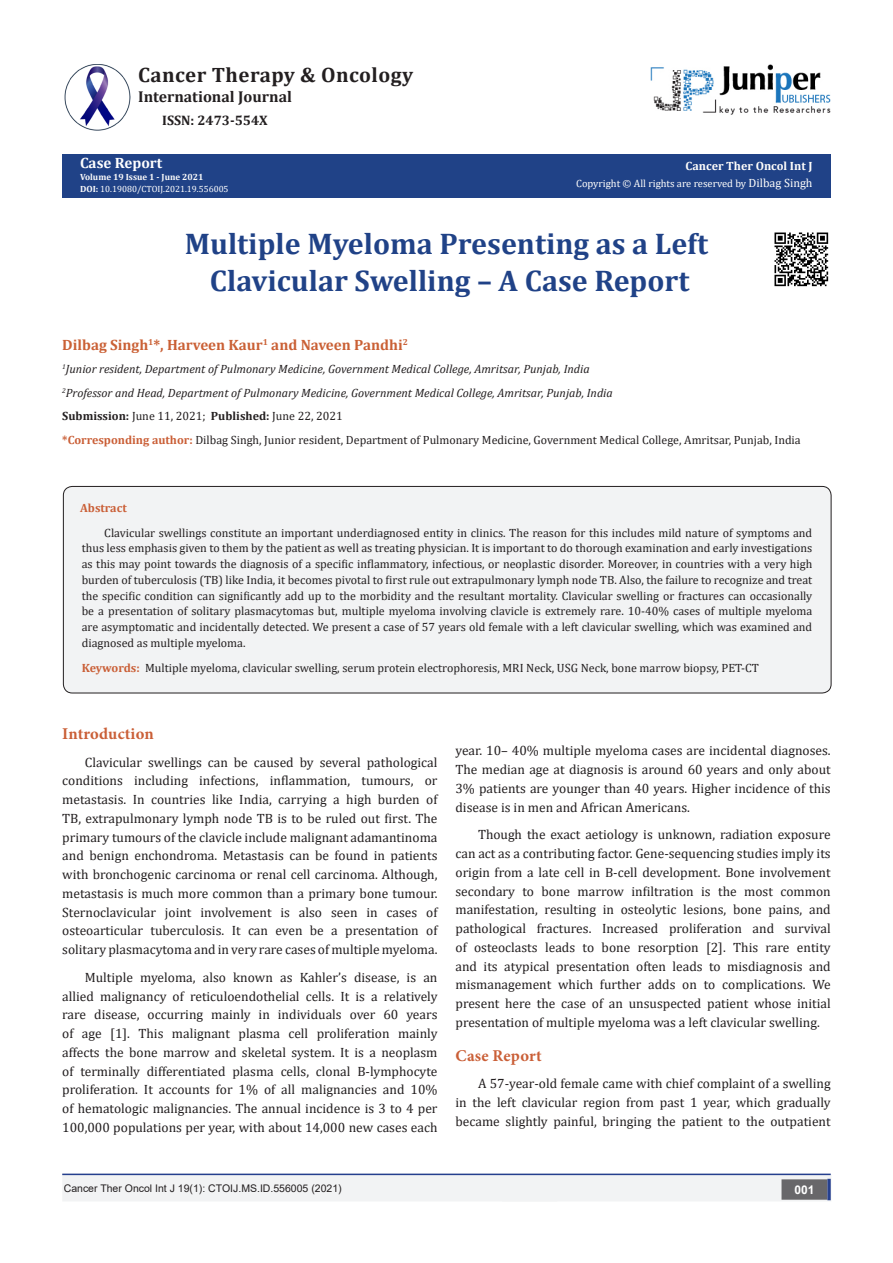
<style>
.page{position:relative;width:893px;height:1263px;background:#fff}
.page>*{position:absolute;margin:0;border:0;box-sizing:border-box;transform-origin:0 0}
.t1{font:700 30px "Cambria";color:#204287}
.t2{font:700 20.85px "Cambria";letter-spacing:.02em;color:#231f20}
.t3{font:700 16.5px "Minion Pro";letter-spacing:.01em;color:#ca5f37}
.t4{font:700 15.75px "Cambria";color:#231f20}
.t5{font:700 15px "Cambria";color:#ca6035}
.t6{font:700 15px "Cambria";color:#fff}
.t7{font:700 13.8px "Cambria";color:#231f20}
.t8{font:13.5px/18.8px "Cambria";color:#231f20;text-align:justify}
.List_Paragraph{font:12px/15.8px "Cambria";color:#231f20;text-align:justify}
.t9{font:italic 12px "Cambria";color:#231f20}
.t10{font:700 12px "Cambria";color:#fffefc}
.t11{font:700 12px "Cambria";color:#ca5f37}
.t12{font:700 12px "Arial";color:#fff}
.t13{font:10.5px "Arial";color:#231f20}
.t14{font:10.5px "Cambria";color:#fffefc}
.t15{font:9px "Cambria";color:#fff}
.t16{font:700 9px "Cambria";color:#fcfcfc}
.s1{font-weight:700;color:#fcfcfc}
.s2{font-weight:700}
.s3{font-size:12px}
.s4{font-weight:700;color:#ca5f37}
</style>
<div class="page">
<div style="left:62px;top:154px;width:768px;height:44px;background:#204287"></div>
<div style="left:63px;top:1175px;width:493px;height:26px;background:#f2f3f4"></div>
<div style="left:62px;top:1174px;width:495px;height:27px;border:2px solid #f2f3f4"></div>
<div style="left:502px;top:1174px;width:329px;height:27px;background:#f2f3f4;border:2px solid #f2f3f4"></div>
<div style="left:782px;top:1180px;width:45px;height:19px;background:#68676a"></div>
<div style="left:781px;top:1179px;width:46px;height:21px;border:2px solid #68676a"></div>
<svg style="left:827px;top:1179px;width:4px;height:21px"></svg>
<img style="left:651px;top:64px;width:180px;height:51px">
<img style="left:64px;top:64px;width:66px;height:66px">
<hr style="left:62px;top:1173px;width:769px;height:2px;background:#253f8e">
<img style="left:774px;top:232px;width:55px;height:55px">
<div style="left:63px;top:486px;width:768px;height:207px;background:#f2f3f4;border-radius:9px"></div>
<div style="left:63px;top:486px;width:768px;height:207px;border:1px solid #231f20;border-radius:9px"></div>
<p class="t2" style="left:138px;top:60px;width:276px">Cancer Therapy &amp; Oncology</p>
<p class="t4" style="left:138px;top:86px;width:155px">International Journal</p>
<p class="t7" style="left:162px;top:110px;width:107px">ISSN: 2473-554X</p>
<p class="t6" style="left:80px;top:152px;width:84px">Case Report</p>
<p class="t16" style="left:80px;top:171px;width:125px">Volume 19 Issue 1 - June 2021</p>
<p class="t15" style="left:80px;top:184px;width:150px"><span class="s1">DOI</span><span class="s2">:</span> 10.19080/CTOIJ.2021.19.556005</p>
<p class="t10" style="left:686px;top:157px;width:128px">Cancer Ther Oncol Int J</p>
<p class="t14" style="left:576px;top:178px;width:238px">Copyright © All rights are reserved by <span class="s3">Dilbag Singh</span></p>
<p class="t1" style="left:185px;top:222px;width:525px">Multiple Myeloma Presenting as a Left</p>
<p class="t1" style="left:210px;top:260px;width:481px">Clavicular Swelling – A Case Report</p>
<p class="t5" style="left:62px;top:334px;width:347px">Dilbag Singh<sup>1</sup>*, Harveen Kaur<sup>1</sup> and Naveen Pandhi<sup>2</sup></p>
<p class="t9" style="left:62px;top:361px;width:529px"><sup>1</sup>Junior resident, Department of Pulmonary Medicine, Government Medical College, Amritsar, Punjab, India</p>
<p class="t9" style="left:62px;top:384px;width:552px"><sup>2</sup>Professor and Head, Department of Pulmonary Medicine, Government Medical College, Amritsar, Punjab, India</p>
<p class="List_Paragraph" style="left:62px;top:408px;width:282px"><span class="s2">Submission:</span> June 11, 2021; <span class="s2">Published:</span> June 22, 2021</p>
<p class="List_Paragraph" style="left:62px;top:431px;width:740px"><span class="s4">*Corresponding author:</span> Dilbag Singh, Junior resident, Department of Pulmonary Medicine, Government Medical College, Amritsar, Punjab, India</p>
<p class="t11" style="left:80px;top:499px;width:48px">Abstract</p>
<p class="List_Paragraph" style="left:82px;top:525px;width:732px;text-indent:22px">Clavicular swellings constitute an important underdiagnosed entity in clinics. The reason for this includes mild nature of symptoms and thus less emphasis given to them by the patient as well as treating physician. It is important to do thorough examination and early investigations as this may point towards the diagnosis of a specific inflammatory, infectious, or neoplastic disorder. Moreover, in countries with a very high burden of tuberculosis (TB) like India, it becomes pivotal to first rule out extrapulmonary lymph node TB. Also, the failure to recognize and treat the specific condition can significantly add up to the morbidity and the resultant mortality. Clavicular swelling or fractures can occasionally be a presentation of solitary plasmacytomas but, multiple myeloma involving clavicle is extremely rare. 10-40% cases of multiple myeloma are asymptomatic and incidentally detected. We present a case of 57 years old female with a left clavicular swelling, which was examined and diagnosed as multiple myeloma.</p>
<p class="List_Paragraph" style="left:82px;top:660px;width:679px"><span class="s4">Keywords:</span> Multiple myeloma, clavicular swelling, serum protein electrophoresis, MRI Neck, USG Neck, bone marrow biopsy, PET-CT</p>
<p class="t3" style="left:62px;top:722px;width:93px">Introduction</p>
<p class="t8" style="left:62px;top:752px;width:377px;text-indent:22px">Clavicular swellings can be caused by several pathological conditions including infections, inflammation, tumours, or metastasis. In countries like India, carrying a high burden of TB, extrapulmonary lymph node TB is to be ruled out first. The primary tumours of the clavicle include malignant adamantinoma and benign enchondroma. Metastasis can be found in patients with bronchogenic carcinoma or renal cell carcinoma. Although, metastasis is much more common than a primary bone tumour.<br>Sternoclavicular joint involvement is also seen in cases of osteoarticular tuberculosis. It can even be a presentation of solitary plasmacytoma and in very rare cases of multiple myeloma.</p>
<p class="t8" style="left:62px;top:968px;width:377px;text-indent:22px">Multiple myeloma, also known as Kahler’s disease, is an allied malignancy of reticuloendothelial cells. It is a relatively rare disease, occurring mainly in individuals over 60 years of age [1]. This malignant plasma cell proliferation mainly affects the bone marrow and skeletal system. It is a neoplasm of terminally differentiated plasma cells, clonal B-lymphocyte proliferation. It accounts for 1% of all malignancies and 10% of hematologic malignancies. The annual incidence is 3 to 4 per 100,000 populations per year, with about 14,000 new cases each</p>
<p class="t8" style="left:455px;top:741px;width:377px">year. 10– 40% multiple myeloma cases are incidental diagnoses.<br>The median age at diagnosis is around 60 years and only about 3% patients are younger than 40 years. Higher incidence of this disease is in men and African Americans.</p>
<p class="t8" style="left:455px;top:825px;width:377px;text-indent:22px">Though the exact aetiology is unknown, radiation exposure can act as a contributing factor. Gene-sequencing studies imply its origin from a late cell in B-cell development. Bone involvement secondary to bone marrow infiltration is the most common manifestation, resulting in osteolytic lesions, bone pains, and pathological fractures. Increased proliferation and survival of osteoclasts leads to bone resorption [2]. This rare entity and its atypical presentation often leads to misdiagnosis and mismanagement which further adds on to complications. We present here the case of an unsuspected patient whose initial presentation of multiple myeloma was a left clavicular swelling.</p>
<p class="t3" style="left:455px;top:1044px;width:88px">Case Report</p>
<p class="t8" style="left:455px;top:1074px;width:377px;text-indent:22px">A 57-year-old female came with chief complaint of a swelling in the left clavicular region from past 1 year, which gradually became slightly painful, bringing the patient to the outpatient</p>
<p class="t13" style="left:64px;top:1181px;width:279px">Cancer Ther Oncol Int J 19(1): CTOIJ.MS.ID.556005 (2021)</p>
<p class="t12" style="left:794px;top:1181px;width:22px">001</p>
</div>
